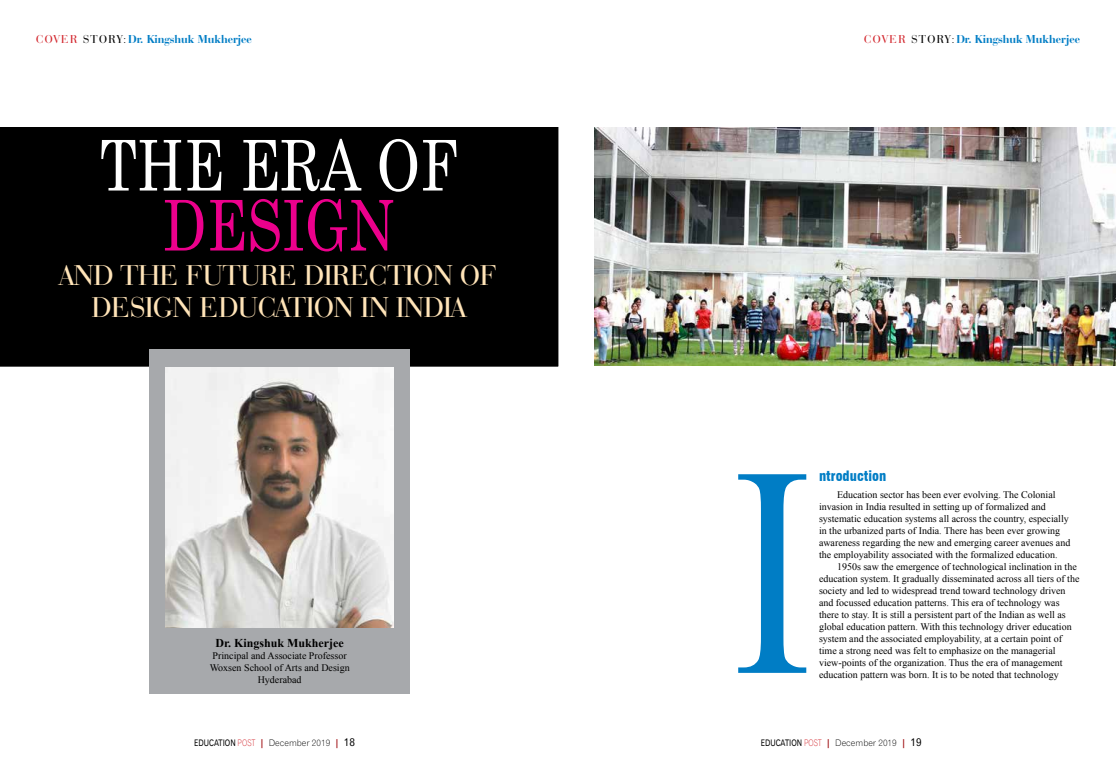
<style>
.page{position:relative;width:1116px;height:774px;background:#fff}
.page>*{position:absolute;margin:0;border:0;box-sizing:border-box;transform-origin:0 0}
.t1{font:300px "Times New Roman";color:#007dc5;scale:.8 1}
.t2{font:70px "Century Schoolbook";color:#fff;scale:.8 1}
.t3{font:70px "Century Schoolbook";color:#ec008c;scale:.8 1}
.t4{font:30px/32px "Bauer Bodoni BT";color:#ffe4b8;text-align:center}
.t5{font:900 condensed 14px "Swiss 721 BT";color:#007dc5}
.t6{font:700 12px "Bauer Bodoni BT";color:#007dc5}
.t7{font:700 12px "Times New Roman";color:#000}
.t8{font:10px/12px "Times New Roman";color:#000}
.t9{font:9px "Gothic 720 BT Light B";color:#000}
.s1{font-weight:400;color:#d2232a}
.s2{font-weight:400;color:#000}
.s3{font-family:"Gothic 720 BT Roman B"}
.s4{color:#d2232a}
.s5{font-family:"Gothic 720 BT Bold B";color:#9e0b0f}
.s6{font-family:"Gothic 720 BT Roman B";font-size:11px}
</style>
<div class="page">
<div style="left:0;top:127px;width:559px;height:241px;background:#000"></div>
<div style="left:150px;top:349px;width:260px;height:345px;background:#a7a9ac"></div>
<img style="left:594px;top:127px;width:522px;height:239px">
<img style="left:165px;top:368px;width:229px;height:260px">
<p class="t6" style="left:36px;top:32px;width:217px"><span class="s1">COVER</span> <span class="s2">STORY:</span>Dr. Kingshuk Mukherjee</p>
<p class="t6" style="left:864px;top:32px;width:217px"><span class="s1">COVER</span> <span class="s2">STORY:</span>Dr. Kingshuk Mukherjee</p>
<h2 class="t2" style="left:100px;top:121px;width:449px">THE ERA OF</h2>
<h2 class="t3" style="left:163px;top:181px;width:291px">DESIGN</h2>
<h3 class="t4" style="left:60px;top:259px;width:438px">AND THE FUTURE DIRECTION OF<br>DESIGN EDUCATION IN INDIA</h3>
<p class="t7" style="left:215px;top:635px;width:130px">Dr. Kingshuk Mukherjee</p>
<p class="t8" style="left:210px;top:649px;width:142px;text-align:center">Principal and Associate Professor<br>Woxsen School of Arts and Design<br>Hyderabad</p>
<h1 class="t1" style="left:732px;top:371px;width:101px">I</h1>
<h3 class="t5" style="left:819px;top:467px;width:69px">ntroduction</h3>
<p class="t8" style="left:819px;top:489px;width:253px;text-indent:18px">Education sector has been ever evolving. The Colonial invasion in India resulted in setting up of formalized and systematic education systems all across the country, especially in the urbanized parts of India. There has been ever growing awareness regarding the new and emerging career avenues and the employability associated with the formalized education.</p>
<p class="t8" style="left:819px;top:561px;width:262px;text-indent:18px">1950s saw the emergence of technological inclination in the education system. It gradually disseminated across all tiers of the society and led to widespread trend toward technology driven and focussed education patterns. This era of technology was there to stay. It is still a persistent part of the Indian as well as global education pattern. With this technology driver education system and the associated employability, at a certain point of time a strong need was felt to emphasize on the managerial view-points of the organization. Thus the era of management education pattern was born. It is to be noted that technology</p>
<p class="t9" style="left:194px;top:737px;width:162px"><span class="s3">EDUCATION</span> <span class="s4">POST</span> <span class="s5">|</span> December 2019 <span class="s5">|</span> <span class="s6">18</span></p>
<p class="t9" style="left:761px;top:737px;width:162px"><span class="s3">EDUCATION</span> <span class="s4">POST</span> <span class="s5">|</span> December 2019 <span class="s5">|</span> <span class="s6">19</span></p>
</div>
